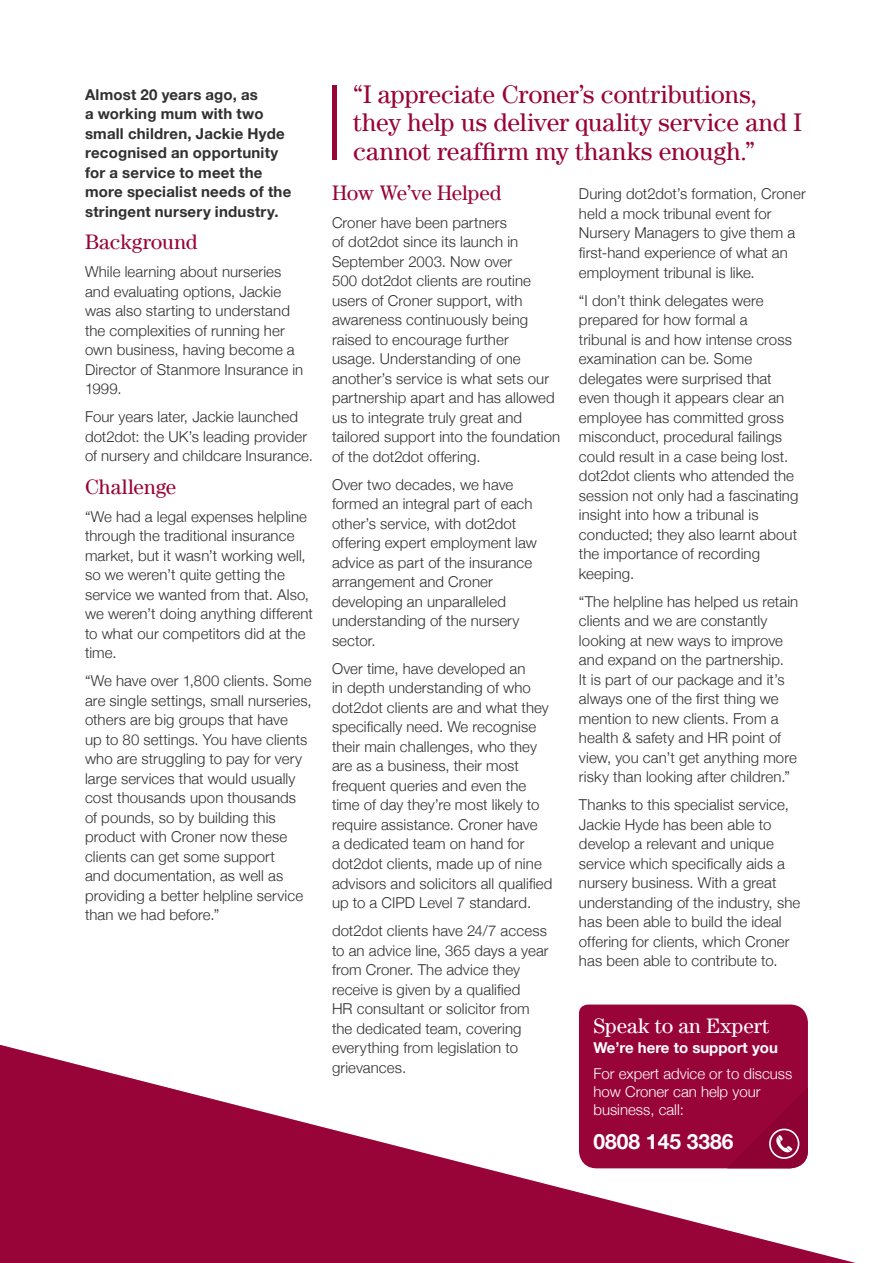
<style>
.page{position:relative;width:893px;height:1263px;background:#fff}
.page>*{position:absolute;margin:0;border:0;box-sizing:border-box;transform-origin:0 0}
.t1{font:25.5px/28.5px "Century Std";color:#990438}
.t2{font:21px "Century Std";letter-spacing:-.005em;color:#990438}
.t3{font:21px "Century Std";color:#fff}
.t4{font:700 21px "Helvetica Neue";color:#fff}
.t5{font:300 15px/19.5px "Helvetica Neue";letter-spacing:.005em;color:#312f30}
.t6{font:700 15px/19.5px "Helvetica Neue";letter-spacing:.015em;color:#312f30}
.t7{font:300 15px/18px "Helvetica Neue";color:#fff}
.t8{font:700 15px "Helvetica Neue";color:#fff}
</style>
<div class="page">
<svg style="left:0;top:1004px;width:856px;height:259px;fill:#990438"></svg>
<hr style="left:332px;top:85px;width:4px;height:74px;background:#990438">
<p class="t6" style="left:85px;top:85px;width:208px">Almost 20 years ago, as<br>a working mum with two small children, Jackie Hyde recognised an opportunity for a service to meet the more specialist needs of the stringent nursery industry.</p>
<h2 class="t2" style="left:85px;top:230px;width:114px">Background</h2>
<p class="t5" style="left:85px;top:261px;width:220px">While learning about nurseries and evaluating options, Jackie was also starting to understand the complexities of running her own business, having become a<br>Director of Stanmore Insurance in<br>1999.</p>
<p class="t5" style="left:85px;top:406px;width:229px">Four years later, Jackie launched dot2dot: the UK’s leading provider of nursery and childcare Insurance.</p>
<h2 class="t2" style="left:85px;top:474px;width:93px">Challenge</h2>
<p class="t5" style="left:85px;top:505px;width:230px">“We had a legal expenses helpline through the traditional insurance market, but it wasn’t working well, so we weren’t quite getting the service we wanted from that. Also, we weren’t doing anything different to what our competitors did at the time.</p>
<p class="t5" style="left:85px;top:670px;width:228px">“We have over 1,800 clients. Some are single settings, small nurseries, others are big groups that have<br>up to 80 settings. You have clients who are struggling to pay for very large services that would usually cost thousands upon thousands of pounds, so by building this product with Croner now these clients can get some support<br>and documentation, as well as providing a better helpline service than we had before.”</p>
<h1 class="t1" style="left:353px;top:79px;width:450px">“I appreciate Croner’s contributions, they help us deliver quality service and I cannot reaffirm my thanks enough.”</h1>
<h2 class="t2" style="left:332px;top:180px;width:171px">How We’ve Helped</h2>
<p class="t5" style="left:332px;top:212px;width:230px">Croner have been partners<br>of dot2dot since its launch in<br>September 2003. Now over<br>500 dot2dot clients are routine users of Croner support, with awareness continuously being raised to encourage further<br>usage. Understanding of one another’s service is what sets our partnership apart and has allowed us to integrate truly great and tailored support into the foundation of the dot2dot offering.</p>
<p class="t5" style="left:332px;top:474px;width:206px">Over two decades, we have formed an integral part of each other’s service, with dot2dot offering expert employment law advice as part of the insurance arrangement and Croner developing an unparalleled understanding of the nursery sector.</p>
<p class="t5" style="left:332px;top:658px;width:222px">Over time, have developed an<br>in depth understanding of who dot2dot clients are and what they specifically need. We recognise their main challenges, who they are as a business, their most frequent queries and even the time of day they’re most likely to require assistance. Croner have<br>a dedicated team on hand for dot2dot clients, made up of nine advisors and solicitors all qualified up to a CIPD Level 7 standard.</p>
<p class="t5" style="left:332px;top:920px;width:218px">dot2dot clients have 24/7 access to an advice line, 365 days a year from Croner. The advice they receive is given by a qualified<br>HR consultant or solicitor from the dedicated team, covering everything from legislation to grievances.</p>
<p class="t5" style="left:579px;top:183px;width:228px">During dot2dot’s formation, Croner held a mock tribunal event for<br>Nursery Managers to give them a first-hand experience of what an employment tribunal is like.</p>
<p class="t5" style="left:579px;top:289px;width:221px">“I don’t think delegates were prepared for how formal a tribunal is and how intense cross examination can be. Some delegates were surprised that even though it appears clear an employee has committed gross misconduct, procedural failings could result in a case being lost. dot2dot clients who attended the session not only had a fascinating insight into how a tribunal is conducted; they also learnt about the importance of recording keeping.</p>
<p class="t5" style="left:579px;top:590px;width:221px">“The helpline has helped us retain clients and we are constantly looking at new ways to improve and expand on the partnership.<br>It is part of our package and it’s always one of the first thing we mention to new clients. From a health &amp; safety and HR point of view, you can’t get anything more risky than looking after children.”</p>
<p class="t5" style="left:579px;top:794px;width:223px">Thanks to this specialist service,<br>Jackie Hyde has been able to develop a relevant and unique service which specifically aids a nursery business. With a great understanding of the industry, she has been able to build the ideal offering for clients, which Croner has been able to contribute to.</p>
<h2 class="t3" style="left:593px;top:1014px;width:177px">Speak to an Expert</h2>
<p class="t8" style="left:593px;top:1035px;width:186px">We’re here to support you</p>
<p class="t7" style="left:593px;top:1064px;width:200px">For expert advice or to discuss how Croner can help your business, call:</p>
<h2 class="t4" style="left:593px;top:1125px;width:142px">0808 145 3386</h2>
</div>
